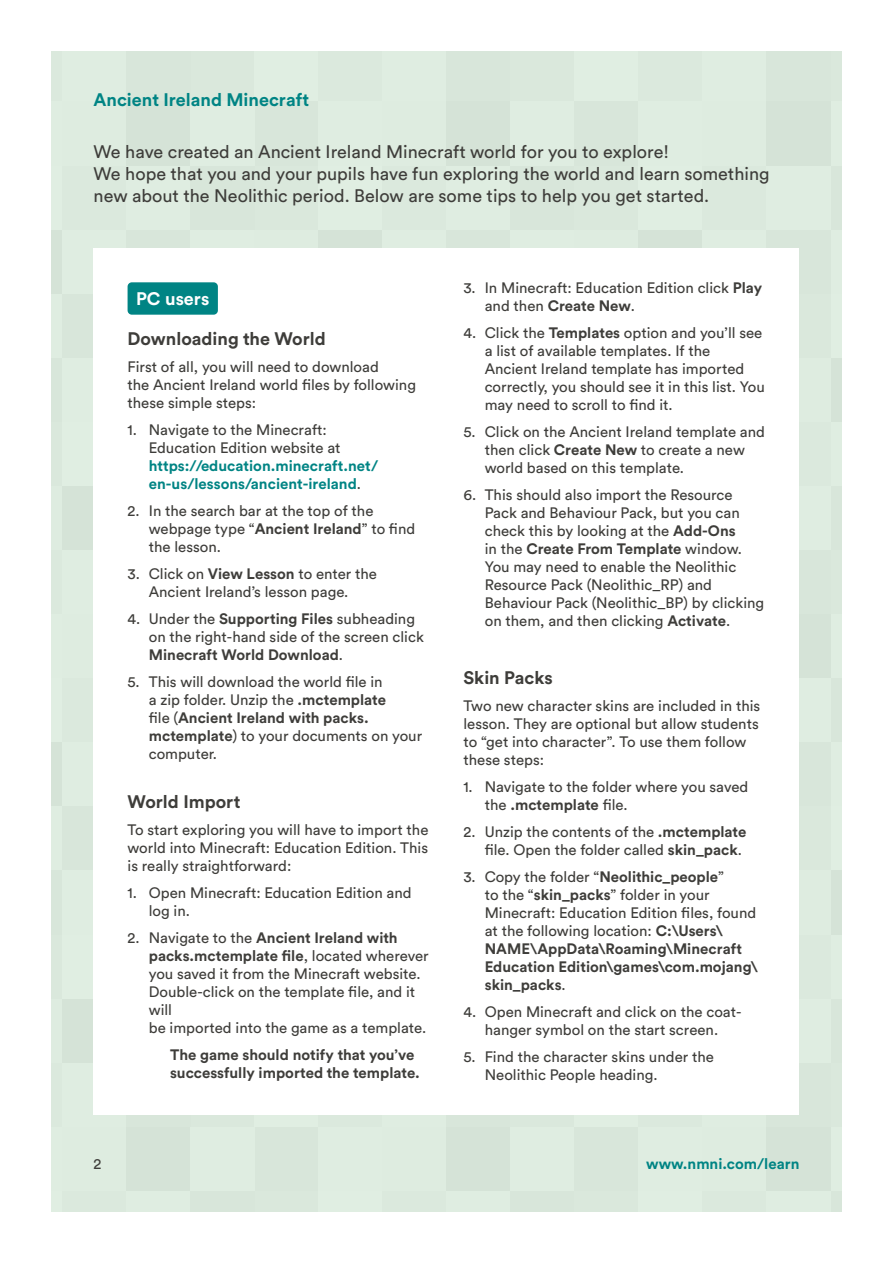
<style>
.page{position:relative;width:893px;height:1263px;background:#fff}
.page>*{position:absolute;margin:0;border:0;box-sizing:border-box;transform-origin:0 0}
.t1{font:18px/21.6px "Circular Std";color:#3e3d3a}
.t2{font:700 18px "Circular Std";color:#3e3d3a}
.t3{font:700 18px "Circular Std";color:#008484}
.t4{font:700 18px "Circular Std";color:#fff}
.t5{font:15px/18px "Circular Std";color:#3e3d3a}
.t6{font:700 15px/18px "Circular Std";color:#3e3d3a}
.t7{font:700 15px/18px "Circular Std";color:#008484}
.s1{font-weight:400;color:#3e3d3a}
.s2{font-weight:700}
.s3{font-weight:400}
</style>
<div class="page">
<div style="left:51px;top:51px;width:791px;height:1161px;background:#e0efe2"></div>
<div style="left:94px;top:248px;width:705px;height:867px;background:#fff"></div>
<div style="left:128px;top:282px;width:90px;height:33px;background:#008484;border-radius:4px"></div>
<p class="t3" style="left:94px;top:88px;width:217px">Ancient Ireland Minecraft</p>
<p class="t1" style="left:94px;top:141px;width:677px">We have created an Ancient Ireland Minecraft world for you to explore!<br>We hope that you and your pupils have fun exploring the world and learn something new about the Neolithic period. Below are some tips to help you get started.</p>
<p class="t4" style="left:136px;top:287px;width:75px">PC users</p>
<p class="t2" style="left:128px;top:327px;width:200px">Downloading the World</p>
<p class="t5" style="left:128px;top:358px;width:290px">First of all, you will need to download<br>the Ancient Ireland world files by following these simple steps:</p>
<p class="t5" style="left:149px;top:421px;width:193px;text-indent:-21px">1. Navigate to the Minecraft:<br>Education Edition website at</p>
<p class="t7" style="left:149px;top:457px;width:231px">https://education.minecraft.net/ en-us/lessons/ancient-ireland<span class="s1">.</span></p>
<p class="t5" style="left:149px;top:502px;width:268px;text-indent:-21px">2. In the search bar at the top of the webpage type “<span class="s2">Ancient Ireland</span>” to find the lesson.</p>
<p class="t5" style="left:128px;top:565px;width:251px;text-align:center">3. Click on <span class="s2">View Lesson</span> to enter the<br>Ancient Ireland’s lesson page.</p>
<p class="t5" style="left:149px;top:610px;width:277px;text-indent:-21px">4. Under the <span class="s2">Supporting Files</span> subheading on the right-hand side of the screen click<br><span class="s2">Minecraft World Download</span>.</p>
<p class="t5" style="left:149px;top:673px;width:275px;text-indent:-21px">5. This will download the world file in<br>a zip folder. Unzip the <span class="s2">.mctemplate<br></span>file (<span class="s2">Ancient Ireland with packs. mctemplate</span>) to your documents on your computer.</p>
<p class="t2" style="left:128px;top:790px;width:114px">World Import</p>
<p class="t5" style="left:128px;top:820px;width:302px;text-align:justify">To start exploring you will have to import the world into Minecraft: Education Edition. This is really straightforward:</p>
<p class="t5" style="left:149px;top:883px;width:264px;text-indent:-21px">1. Open Minecraft: Education Edition and log in.</p>
<p class="t5" style="left:149px;top:928px;width:281px;text-indent:-21px">2. Navigate to the <span class="s2">Ancient Ireland with packs.mctemplate file</span>, located wherever you saved it from the Minecraft website.<br>Double-click on the template file, and it will<br>be imported into the game as a template.</p>
<p class="t6" style="left:170px;top:1045px;width:251px">The game should notify that you’ve successfully imported the template.</p>
<p class="t5" style="left:485px;top:278px;width:279px;text-indent:-21px">3. In Minecraft: Education Edition click <span class="s2">Play </span>and then <span class="s2">Create New</span>.</p>
<p class="t5" style="left:485px;top:323px;width:282px;text-indent:-21px">4. Click the <span class="s2">Templates</span> option and you’ll see a list of available templates. If the Ancient Ireland template has imported correctly, you should see it in this list. You may need to scroll to find it.</p>
<p class="t5" style="left:485px;top:422px;width:282px;text-indent:-21px">5. Click on the Ancient Ireland template and then click <span class="s2">Create New</span> to create a new world based on this template.</p>
<p class="t5" style="left:485px;top:485px;width:281px;text-indent:-21px">6. This should also import the Resource Pack and Behaviour Pack, but you can check this by looking at the <span class="s2">Add-Ons<br></span>in the <span class="s2">Create From Template</span> window.<br>You may need to enable the Neolithic Resource Pack (Neolithic_RP) and Behaviour Pack (Neolithic_BP) by clicking on them, and then clicking <span class="s2">Activate</span>.</p>
<p class="t2" style="left:463px;top:666px;width:91px">Skin Packs</p>
<p class="t5" style="left:463px;top:696px;width:298px">Two new character skins are included in this lesson. They are optional but allow students to “get into character”. To use them follow these steps:</p>
<p class="t5" style="left:485px;top:777px;width:265px;text-indent:-21px">1. Navigate to the folder where you saved the <span class="s2">.mctemplate</span> file.</p>
<p class="t5" style="left:485px;top:822px;width:263px;text-indent:-21px">2. Unzip the contents of the <span class="s2">.mctemplate </span>file. Open the folder called <span class="s2">skin_pack</span>.</p>
<p class="t6" style="left:485px;top:867px;width:275px;text-indent:-21px"><span class="s3">3. Copy the folder “</span>Neolithic_people<span class="s3">”<br>to the “</span>skin_packs<span class="s3">” folder in your Minecraft: Education Edition files, found at the following location:</span> C:\Users\ NAME\AppData\Roaming\Minecraft Education Edition\games\com.mojang\ skin_packs<span class="s3">.</span></p>
<p class="t5" style="left:463px;top:1002px;width:279px;text-align:center">4. Open Minecraft and click on the coat&shy;hanger symbol on the start screen.</p>
<p class="t5" style="left:485px;top:1047px;width:231px;text-indent:-21px">5. Find the character skins under the<br>Neolithic People heading.</p>
<p class="t5" style="left:94px;top:1155px;width:9px">2</p>
<p class="t7" style="left:646px;top:1155px;width:155px">www.nmni.com/learn</p>
</div>
